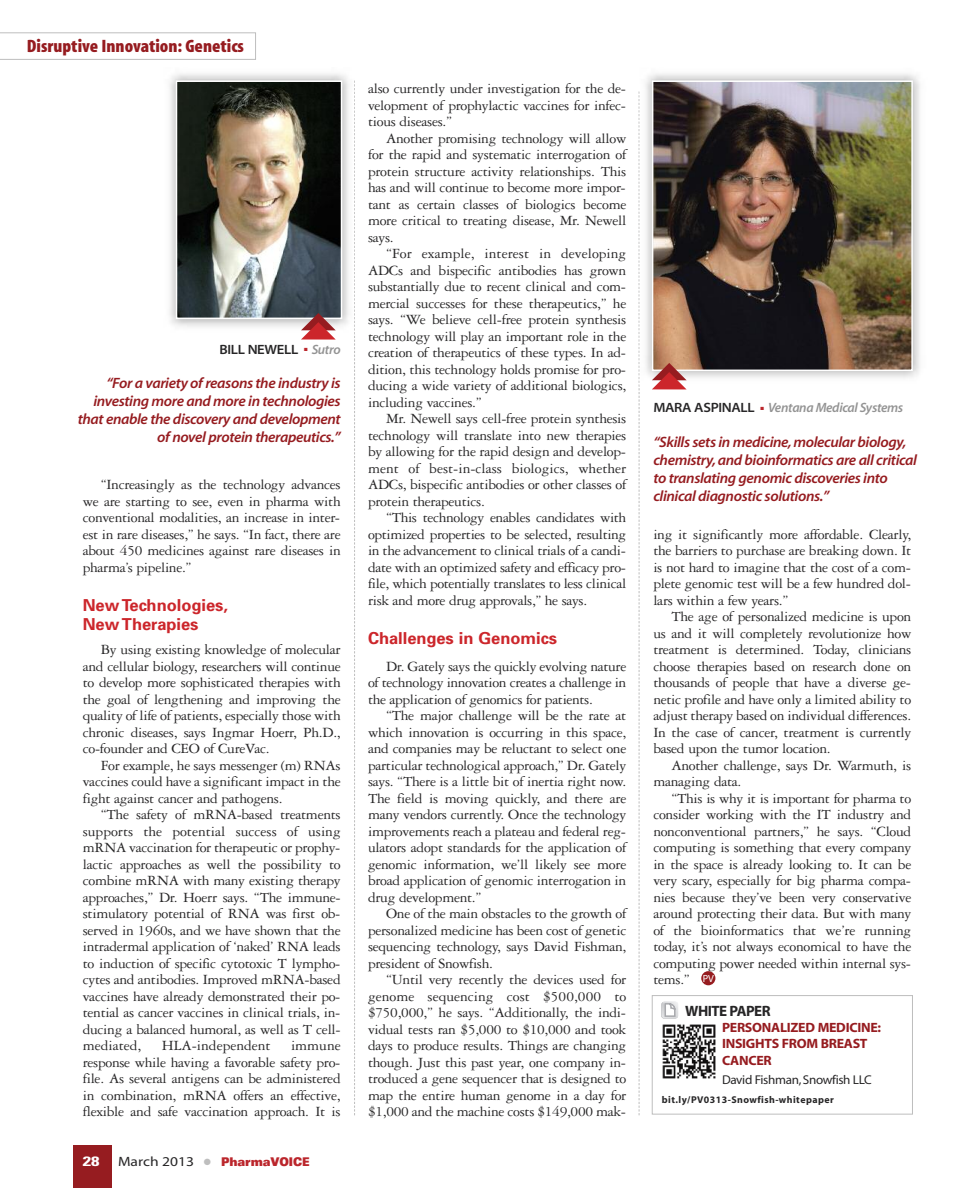
<style>
.page{position:relative;width:972px;height:1188px;background:#fff}
.page>*{position:absolute;margin:0;border:0;box-sizing:border-box;transform-origin:0 0}
.t1{font:18px "Myriad MM 830 wt 300 wd";color:#961c20;scale:1.05 1}
.t2{font:700 16.5px/19.5px "Univers";color:#cc262b}
.t3{font:15px/16.5px "Garamond Three";letter-spacing:-.02em;color:#272627;text-align:justify}
.t4{font:15px/18px "Myriad MM It 565 wt 600 wd";letter-spacing:-.025em;color:#961c20;text-align:right}
.t5{font:15px "Garamond Three";color:#272627}
.t6{font:15px "Myriad MM 700 wt 600 wd";letter-spacing:-.035em;color:#272627}
.t7{font:13.5px/16.5px "Myriad MM 700 wt 600 wd";letter-spacing:-.02em;color:#961c20}
.t8{font:13.5px "Myriad MM It 565 wt 600 wd";letter-spacing:-.025em;color:#939393}
.t9{font:13.5px "Myriad MM 215 wt 700 wd";letter-spacing:-.025em;color:#272627}
.t10{font:700 condensed 13.5px "Univers";color:#fff;scale:1.4 1}
.t11{font:12.75px "Myriad MM 400 wt 600 wd";letter-spacing:-.025em;color:#272627}
.t12{font:900 expanded 12px "Univers";letter-spacing:-.01em;color:#bb262c;scale:.75 1}
.t13{font:9.9px "Myriad MM 700 wt 600 wd";letter-spacing:.045em;color:#272627}
.s1{font-family:"Myriad MM It 565 wt 600 wd";color:#939393}
.s2{font-family:"Myriad MM 400 wt 600 wd";font-weight:400;font-stretch:normal;font-size:13.5px;color:#272627}
.s3{color:#bebebe}
.s4{font-family:"Myriad MM 215 wt 700 wd";color:#272627}
</style>
<div class="page">
<div style="left:73px;top:1145px;width:39px;height:43px;background:#961c20"></div>
<svg style="left:0;top:32px;width:256px;height:28px"></svg>
<svg style="left:639px;top:386px;width:1px;height:729px"></svg>
<svg style="left:354px;top:334px;width:1px;height:781px"></svg>
<div style="left:701px;top:971px;width:14px;height:14px;background:#961c20;border-radius:7px"></div>
<img style="left:354px;top:81px;width:1px;height:253px">
<img style="left:179px;top:83px;width:160px;height:233px">
<div style="left:176px;top:80px;width:166px;height:239px;border:2px solid #fff"></div>
<img style="left:639px;top:92px;width:1px;height:294px">
<img style="left:655px;top:83px;width:255px;height:285px">
<div style="left:652px;top:80px;width:261px;height:291px;border:2px solid #fff"></div>
<svg style="left:301px;top:313px;width:35px;height:27px"></svg>
<svg style="left:652px;top:363px;width:35px;height:26px"></svg>
<div style="left:652px;top:995px;width:261px;height:120px;border:1px solid #bebebe"></div>
<div style="left:661px;top:1002px;width:17px;height:16px;background:#cdced1;border-radius:3px"></div>
<svg style="left:662px;top:1002px;width:16px;height:16px"></svg>
<svg style="left:662px;top:1002px;width:15px;height:16px"></svg>
<img style="left:662px;top:1024px;width:54px;height:55px">
<p class="t1" style="left:27px;top:40px;width:208px">Disruptive Innovation: Genetics</p>
<p class="t9" style="left:219px;top:344px;width:123px">BILL NEWELL <sup>■</sup> <span class="s1">Sutro</span></p>
<p class="t4" style="left:78px;top:375px;width:265px">“For a variety of reasons the industry is investing more and more in technologies that enable the discovery and development of novel protein therapeutics.”</p>
<p class="t3" style="left:83px;top:478px;width:260px;text-indent:18px">“Increasingly as the technology advances we are starting to see, even in pharma with conventional modalities, an increase in inter&shy;est in rare diseases,” he says. “In fact, there are about 450 medicines against rare diseases in pharma’s pipeline.”</p>
<p class="t2" style="left:83px;top:597px;width:147px">New Technologies,<br>New Therapies</p>
<p class="t3" style="left:83px;top:643px;width:260px;text-indent:18px">By using existing knowledge of molecular and cellular biology, researchers will continue to develop more sophisticated therapies with the goal of lengthening and improving the quality of life of patients, especially those with chronic diseases, says Ingmar Hoerr, Ph.D., co-founder and CEO of CureVac.</p>
<p class="t3" style="left:83px;top:758px;width:260px;text-indent:18px">For example, he says messenger (m) RNAs vaccines could have a significant impact in the fight against cancer and pathogens.</p>
<p class="t3" style="left:83px;top:808px;width:260px;text-indent:18px">“The safety of mRNA-based treatments supports the potential success of using mRNA vaccination for therapeutic or prophy&shy;lactic approaches as well the possibility to combine mRNA with many existing therapy approaches,” Dr. Hoerr says. “The immune&shy;stimulatory potential of RNA was first ob&shy;served in 1960s, and we have shown that the intradermal application of ‘naked’ RNA leads to induction of specific cytotoxic T lympho&shy;cytes and antibodies. Improved mRNA-based vaccines have already demonstrated their po&shy;tential as cancer vaccines in clinical trials, in&shy;ducing a balanced humoral, as well as T cell&shy;mediated,</p>
<p class="t5" style="left:162px;top:1041px;width:110px">HLA-independent</p>
<p class="t3" style="left:83px;top:1039px;width:260px;text-indent:208px">immune response while having a favorable safety pro&shy;file. As several antigens can be administered in combination, mRNA offers an effective, flexible and safe vaccination approach. It is</p>
<p class="t10" style="left:83px;top:1156px;width:13px">28</p>
<p class="t12" style="left:118px;top:1157px;width:257px"><span class="s2">March 2013</span> <span class="s3">●</span> PharmaVOICE</p>
<p class="t3" style="left:368px;top:82px;width:260px">also currently under investigation for the de&shy;velopment of prophylactic vaccines for infec&shy;tious diseases.”</p>
<p class="t3" style="left:368px;top:131px;width:260px;text-indent:18px">Another promising technology will allow for the rapid and systematic interrogation of protein structure activity relationships. This has and will continue to become more impor&shy;tant as certain classes of biologics become more critical to treating disease, Mr. Newell says.</p>
<p class="t3" style="left:368px;top:247px;width:260px;text-indent:18px">“For example, interest in developing ADCs and bispecific antibodies has grown substantially due to recent clinical and com&shy;mercial successes for these therapeutics,” he says. “We believe cell-free protein synthesis technology will play an important role in the creation of therapeutics of these types. In ad&shy;dition, this technology holds promise for pro&shy;ducing a wide variety of additional biologics, including vaccines.”</p>
<p class="t3" style="left:368px;top:412px;width:260px;text-indent:18px">Mr. Newell says cell-free protein synthesis technology will translate into new therapies by allowing for the rapid design and develop&shy;ment of best-in-class biologics, whether ADCs, bispecific antibodies or other classes of protein therapeutics.</p>
<p class="t3" style="left:368px;top:511px;width:260px;text-indent:18px">“This technology enables candidates with optimized properties to be selected, resulting in the advancement to clinical trials of a candi&shy;date with an optimized safety and efficacy pro&shy;file, which potentially translates to less clinical risk and more drug approvals,” he says.</p>
<p class="t2" style="left:368px;top:630px;width:191px">Challenges in Genomics</p>
<p class="t3" style="left:368px;top:659px;width:260px;text-indent:18px">Dr. Gately says the quickly evolving nature of technology innovation creates a challenge in the application of genomics for patients.</p>
<p class="t3" style="left:368px;top:709px;width:260px;text-indent:18px">“The major challenge will be the rate at which innovation is occurring in this space, and companies may be reluctant to select one particular technological approach,” Dr. Gately says. “There is a little bit of inertia right now.<br>The field is moving quickly, and there are many vendors currently. Once the technology improvements reach a plateau and federal reg&shy;ulators adopt standards for the application of genomic information, we’ll likely see more broad application of genomic interrogation in drug development.”</p>
<p class="t3" style="left:368px;top:907px;width:260px;text-indent:18px">One of the main obstacles to the growth of personalized medicine has been cost of genetic sequencing technology, says David Fishman, president of Snowfish.</p>
<p class="t3" style="left:368px;top:973px;width:260px;text-indent:18px">“Until very recently the devices used for genome sequencing cost $500,000 to $750,000,” he says. “Additionally, the indi&shy;vidual tests ran $5,000 to $10,000 and took days to produce results. Things are changing though. Just this past year, one company in&shy;troduced a gene sequencer that is designed to map the entire human genome in a day for $1,000 and the machine costs $149,000 mak-</p>
<p class="t8" style="left:653px;top:403px;width:251px"><span class="s4">MARA ASPINALL</span> <sup>■</sup> Ventana Medical Systems</p>
<p class="t4" style="left:653px;top:434px;width:265px;text-align:left">“Skills sets in medicine,molecular biology, chemistry,and bioinformatics are all critical to translating genomic discoveries into clinical diagnostic solutions.”</p>
<p class="t3" style="left:653px;top:527px;width:260px">ing it significantly more affordable. Clearly, the barriers to purchase are breaking down. It is not hard to imagine that the cost of a com&shy;plete genomic test will be a few hundred dol&shy;lars within a few years.”</p>
<p class="t3" style="left:653px;top:610px;width:260px;text-indent:18px">The age of personalized medicine is upon us and it will completely revolutionize how treatment is determined. Today, clinicians choose therapies based on research done on thousands of people that have a diverse ge&shy;netic profile and have only a limited ability to adjust therapy based on individual differences.<br>In the case of cancer, treatment is currently based upon the tumor location.</p>
<p class="t3" style="left:653px;top:758px;width:260px;text-indent:18px">Another challenge, says Dr. Warmuth, is managing data.</p>
<p class="t3" style="left:653px;top:791px;width:260px;text-indent:18px">“This is why it is important for pharma to consider working with the IT industry and nonconventional partners,” he says. “Cloud computing is something that every company in the space is already looking to. It can be very scary, especially for big pharma compa&shy;nies because they’ve been very conservative around protecting their data. But with many of the bioinformatics that we’re running today, it’s not always economical to have the computing power needed within internal sys&shy;tems.” <sup>PV</sup></p>
<p class="t6" style="left:685px;top:1006px;width:87px">WHITE PAPER</p>
<p class="t7" style="left:722px;top:1020px;width:161px">PERSONALIZED MEDICINE:<br>INSIGHTS FROM BREAST<br>CANCER</p>
<p class="t11" style="left:722px;top:1075px;width:151px">David Fishman,Snowfish LLC</p>
<p class="t13" style="left:662px;top:1096px;width:173px">bit.ly/PV0313-Snowfish-whitepaper</p>
</div>
